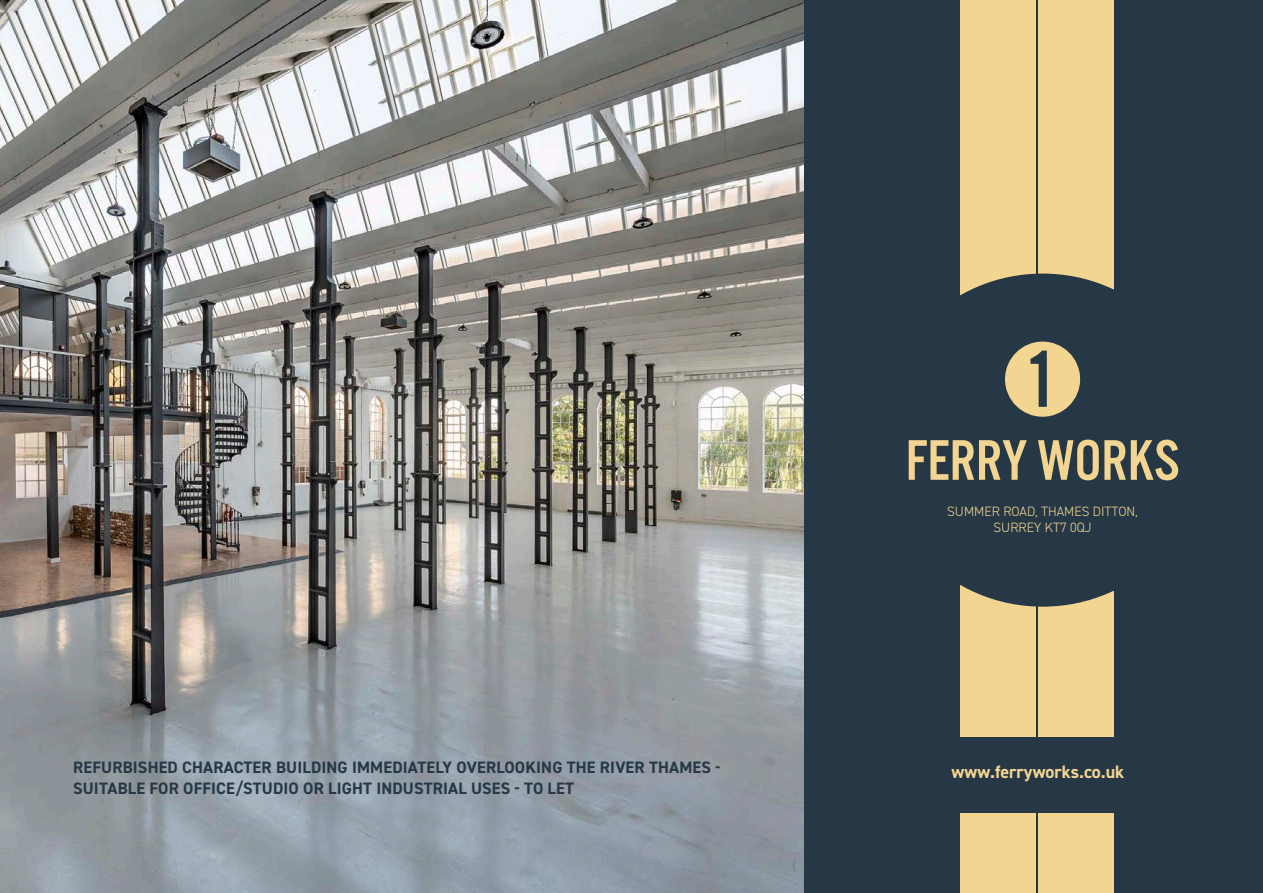
<style>
.page{position:relative;width:1263px;height:893px;background:#263745}
.page>*{position:absolute;margin:0;border:0;box-sizing:border-box;transform-origin:0 0}
.t1{font:84.3px "Alternate Got No 3 D";color:#263745}
.t2{font:59.4px "Alternate Got No 3 D";color:#f3d592}
.t3{font:700 18px "DIN2014";color:#f3d592}
.t4{font:700 16.5px "DIN2014";letter-spacing:.01em;color:#263745}
.t5{font:300 13.5px "DIN2014";color:#f3d592}
</style>
<div class="page">
<img style="left:0;top:0;width:804px;height:893px">
<div style="left:960px;top:0;width:75px;height:893px;background:#f3d592"></div>
<div style="left:1038px;top:0;width:75px;height:893px;background:#f3d592"></div>
<div style="left:876px;top:274px;width:333px;height:333px;background:#263745;border-radius:50%"></div>
<div style="left:1005px;top:342px;width:75px;height:75px;background:#f3d592;border-radius:50%"></div>
<div style="left:902px;top:737px;width:273px;height:75px;background:#263745"></div>
<p class="t4" style="left:73px;top:756px;width:649px">REFURBISHED CHARACTER BUILDING IMMEDIATELY OVERLOOKING THE RIVER THAMES -</p>
<p class="t4" style="left:73px;top:777px;width:502px">SUITABLE FOR OFFICE/STUDIO OR LIGHT INDUSTRIAL USES - TO LET</p>
<p class="t1" style="left:1023px;top:334px;width:36px">1</p>
<p class="t2" style="left:906px;top:429px;width:275px">FERRY WORKS</p>
<p class="t5" style="left:947px;top:503px;width:192px">SUMMER ROAD, THAMES DITTON,</p>
<p class="t5" style="left:993px;top:519px;width:100px">SURREY KT7 0QJ</p>
<p class="t3" style="left:951px;top:760px;width:174px">www.ferryworks.co.uk</p>
</div>
